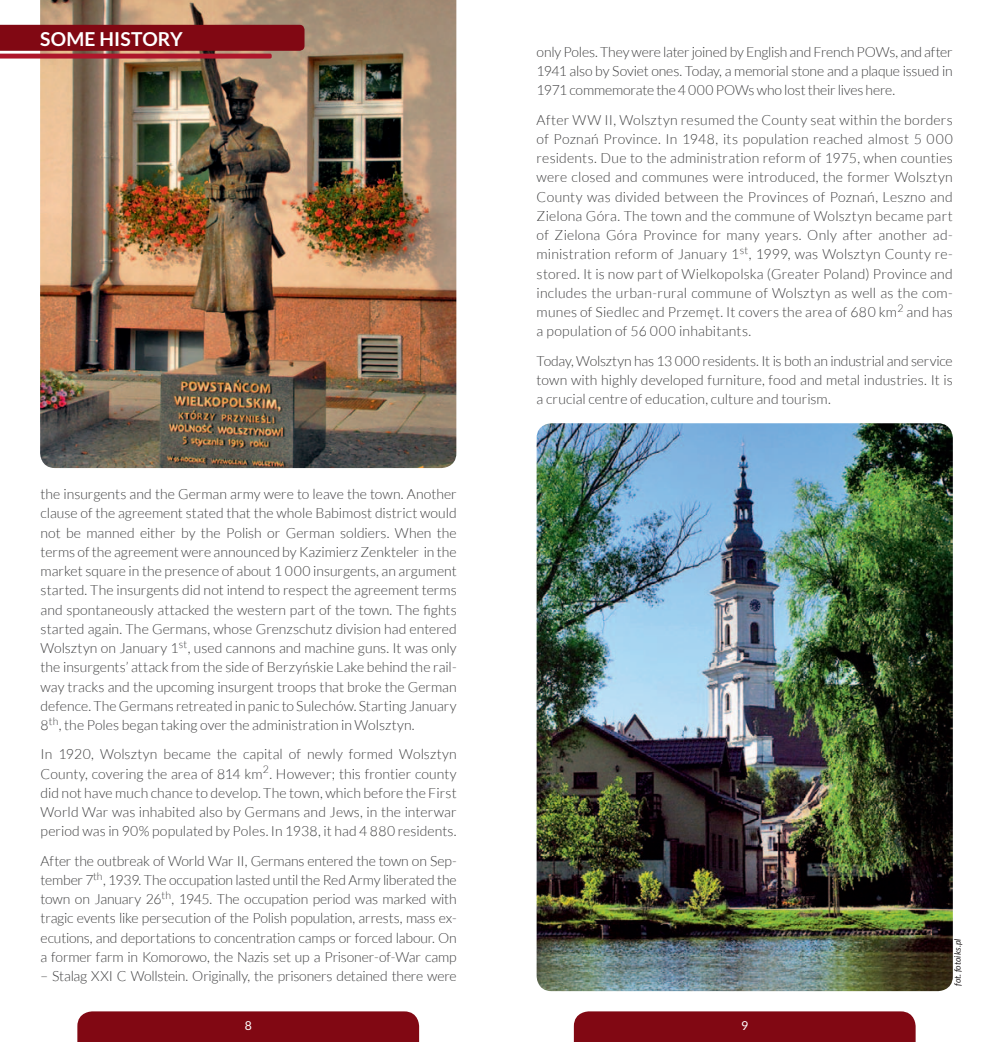
<style>
.page{position:relative;width:993px;height:1042px;background:#fff}
.page>*{position:absolute;margin:0;border:0;box-sizing:border-box;transform-origin:0 0}
.t1{font:700 19.25px "Lato";letter-spacing:.01em;color:#fff}
.t2{font:300 14px/19.2px "Lato";letter-spacing:-.005em;color:#3e3e3f;text-align:justify}
.t3{font:12.25px "Lato";color:#fff}
.t4{font:italic 8.75px "Lato";letter-spacing:.01em;color:#231f20}
</style>
<div class="page">
<img style="left:40px;top:0;width:416px;height:468px">
<img style="left:536px;top:423px;width:416px;height:568px">
<svg style="left:0;top:25px;width:304px;height:34px;background:#8d1b23"></svg>
<div style="left:77px;top:1011px;width:342px;height:31px;background:#810813"></div>
<div style="left:573px;top:1011px;width:342px;height:31px;background:#810813"></div>
<h1 class="t1" style="left:40px;top:28px;width:144px">SOME HISTORY</h1>
<p class="t2" style="left:41px;top:484px;width:417px">the insurgents and the German army were to leave the town. Another clause of the agreement stated that the whole Babimost district would not be manned either by the Polish or German soldiers. When the terms of the agreement were announced by Kazimierz Zenkteler in the market square in the presence of about 1 000 insurgents, an argument started. The insurgents did not intend to respect the agreement terms and spontaneously attacked the western part of the town. The fights started again. The Germans, whose Grenzschutz division had entered Wolsztyn on January 1<sup>st</sup>, used cannons and machine guns. It was only the insurgents’ attack from the side of Berzyńskie Lake behind the rail&shy;way tracks and the upcoming insurgent troops that broke the German defence. The Germans retreated in panic to Sulechów. Starting January 8<sup>th</sup>, the Poles began taking over the administration in Wolsztyn.</p>
<p class="t2" style="left:41px;top:745px;width:417px">In 1920, Wolsztyn became the capital of newly formed Wolsztyn County, covering the area of 814 km<sup>2</sup>. However; this frontier county did not have much chance to develop. The town, which before the First World War was inhabited also by Germans and Jews, in the interwar period was in 90% populated by Poles. In 1938, it had 4 880 residents.</p>
<p class="t2" style="left:41px;top:851px;width:417px">After the outbreak of World War II, Germans entered the town on Sep&shy;tember 7<sup>th</sup>, 1939. The occupation lasted until the Red Army liberated the town on January 26<sup>th</sup>, 1945. The occupation period was marked with tragic events like persecution of the Polish population, arrests, mass ex&shy;ecutions, and deportations to concentration camps or forced labour. On a former farm in Komorowo, the Nazis set up a Prisoner-of-War camp</p>
<p class="t2" style="left:41px;top:966px;width:417px">– Stalag XXI C Wollstein. Originally, the prisoners detained there were</p>
<p class="t2" style="left:536px;top:42px;width:417px">only Poles. They were later joined by English and French POWs, and after 1941 also by Soviet ones. Today, a memorial stone and a plaque issued in 1971 commemorate the 4 000 POWs who lost their lives here.</p>
<p class="t2" style="left:536px;top:110px;width:417px">After WW II, Wolsztyn resumed the County seat within the borders of Poznań Province. In 1948, its population reached almost 5 000 residents. Due to the administration reform of 1975, when counties were closed and communes were introduced, the former Wolsztyn County was divided between the Provinces of Poznań, Leszno and Zielona Góra. The town and the commune of Wolsztyn became part of Zielona Góra Province for many years. Only after another ad&shy;ministration reform of January 1<sup>st</sup>, 1999, was Wolsztyn County re&shy;stored. It is now part of Wielkopolska (Greater Poland) Province and includes the urban-rural commune of Wolsztyn as well as the com&shy;munes of Siedlec and Przemęt. It covers the area of 680 km<sup>2</sup> and has a population of 56 000 inhabitants.</p>
<p class="t2" style="left:536px;top:351px;width:417px">Today, Wolsztyn has 13 000 residents. It is both an industrial and service town with highly developed furniture, food and metal industries. It is a crucial centre of education, culture and tourism.</p>
<p class="t4" style="left:952px;top:986px;width:49px;rotate:-90deg">fot. fotoiks.pl</p>
<p class="t3" style="left:244px;top:1019px;width:9px">8</p>
<p class="t3" style="left:741px;top:1019px;width:9px">9</p>
</div>
